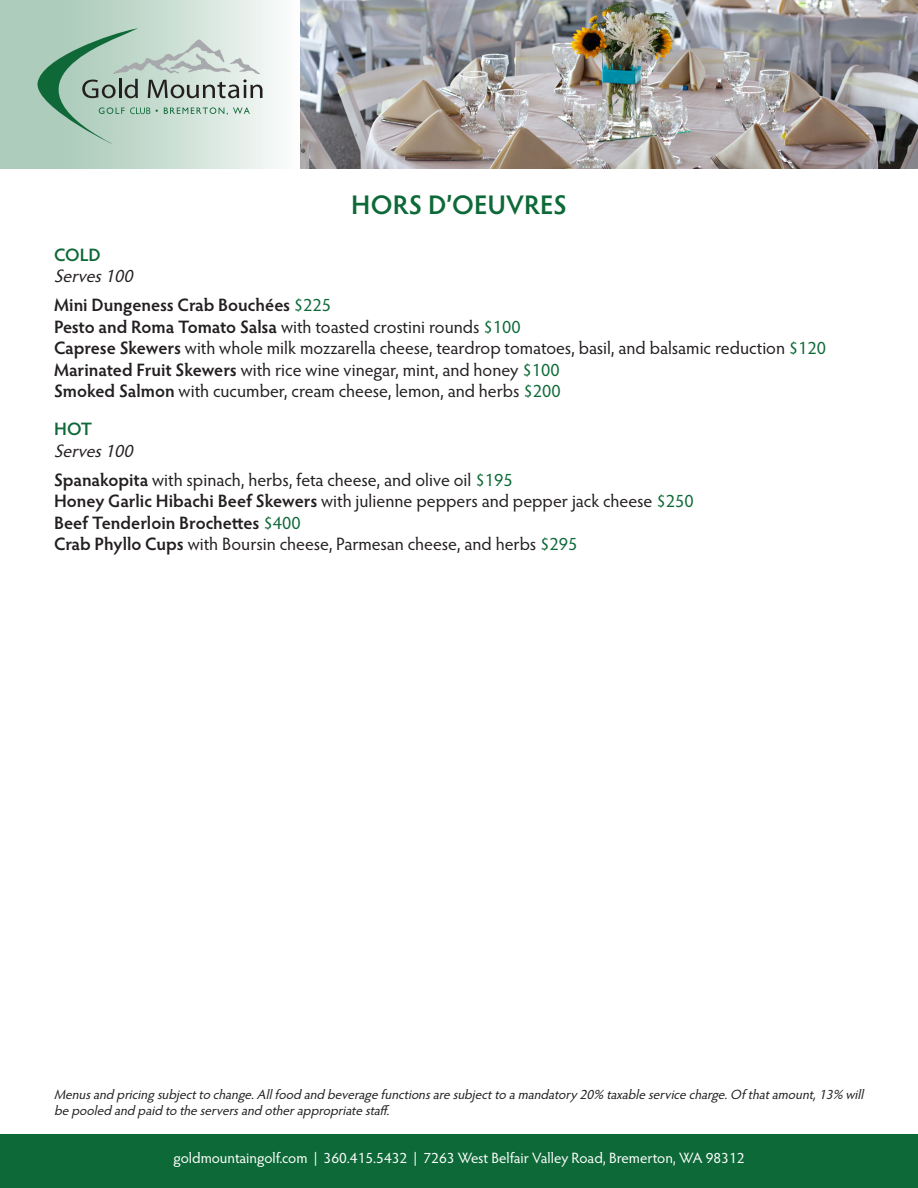
<style>
.page{position:relative;width:918px;height:1188px;background:#fff}
.page>*{position:absolute;margin:0;border:0;box-sizing:border-box;transform-origin:0 0}
.t1{font:600 27px "Hypatia Sans Pro";letter-spacing:.005em;color:#0d6937}
.t2{font:18px "Hypatia Sans Pro";color:#231f20}
.t3{font:600 18px "Hypatia Sans Pro";color:#231f20}
.t4{font:italic 18px "Hypatia Sans Pro";color:#231f20}
.t5{font:600 18px "Hypatia Sans Pro";letter-spacing:-.01em;color:#0d6937}
.t6{font:15px "Hypatia Sans Pro";color:#fff}
.t7{font:italic 13.5px/16.2px "Hypatia Sans Pro";color:#231f20}
.s1{font-weight:400;color:#0d6937}
.s2{font-weight:600}
.s3{color:#0d6937}
</style>
<div class="page">
<div style="left:0;top:0;width:301px;height:168px;background:linear-gradient(to right,#9ec3af,#f6f9f7)"></div>
<svg style="left:38px;top:28px;width:225px;height:116px;background:#b2cabd"></svg>
<div style="left:0;top:1135px;width:918px;height:53px;background:#0d6937"></div>
<img style="left:301px;top:0;width:617px;height:168px">
<p class="t1" style="left:351px;top:186px;width:217px">HORS D’OEUVRES</p>
<p class="t5" style="left:54px;top:242px;width:48px">COLD</p>
<p class="t4" style="left:54px;top:264px;width:85px">Serves100</p>
<p class="t3" style="left:54px;top:292px;width:279px">Mini Dungeness Crab Bouchées <span class="s1">$225</span></p>
<p class="t2" style="left:54px;top:314px;width:468px"><span class="s2">Pesto and Roma Tomato Salsa</span> with toasted crostini rounds <span class="s3">$100</span></p>
<p class="t2" style="left:54px;top:336px;width:774px"><span class="s2">Caprese Skewers</span> with whole milk mozzarella cheese, teardrop tomatoes, basil, and balsamic reduction <span class="s3">$120</span></p>
<p class="t2" style="left:54px;top:358px;width:507px"><span class="s2">Marinated Fruit Skewers</span> with rice wine vinegar, mint, and honey <span class="s3">$100</span></p>
<p class="t2" style="left:54px;top:379px;width:508px"><span class="s2">Smoked Salmon</span> with cucumber, cream cheese, lemon, and herbs <span class="s3">$200</span></p>
<p class="t5" style="left:54px;top:417px;width:40px">HOT</p>
<p class="t4" style="left:54px;top:439px;width:85px">Serves100</p>
<p class="t2" style="left:54px;top:467px;width:460px"><span class="s2">Spanakopita</span> with spinach, herbs, feta cheese, and olive oil <span class="s3">$195</span></p>
<p class="t2" style="left:54px;top:489px;width:641px"><span class="s2">Honey Garlic Hibachi Beef Skewers</span> with julienne peppers and pepper jack cheese <span class="s3">$250</span></p>
<p class="t3" style="left:54px;top:510px;width:248px">Beef Tenderloin Brochettes <span class="s1">$400</span></p>
<p class="t2" style="left:54px;top:532px;width:525px"><span class="s2">Crab Phyllo Cups</span> with Boursin cheese, Parmesan cheese, and herbs <span class="s3">$295</span></p>
<p class="t7" style="left:54px;top:1086px;width:815px">Menusand pricingsubjectto change.Allfood and beveragefunctionsaresubjectto amandatory 20% taxableservicecharge.Ofthatamount,13% will bepooled and paid to theserversand otherappropriatestaff.</p>
<p class="t6" style="left:173px;top:1147px;width:573px">goldmountaingolf.com | 360.415.5432 | 7263 West Belfair Valley Road, Bremerton, WA 98312</p>
</div>
